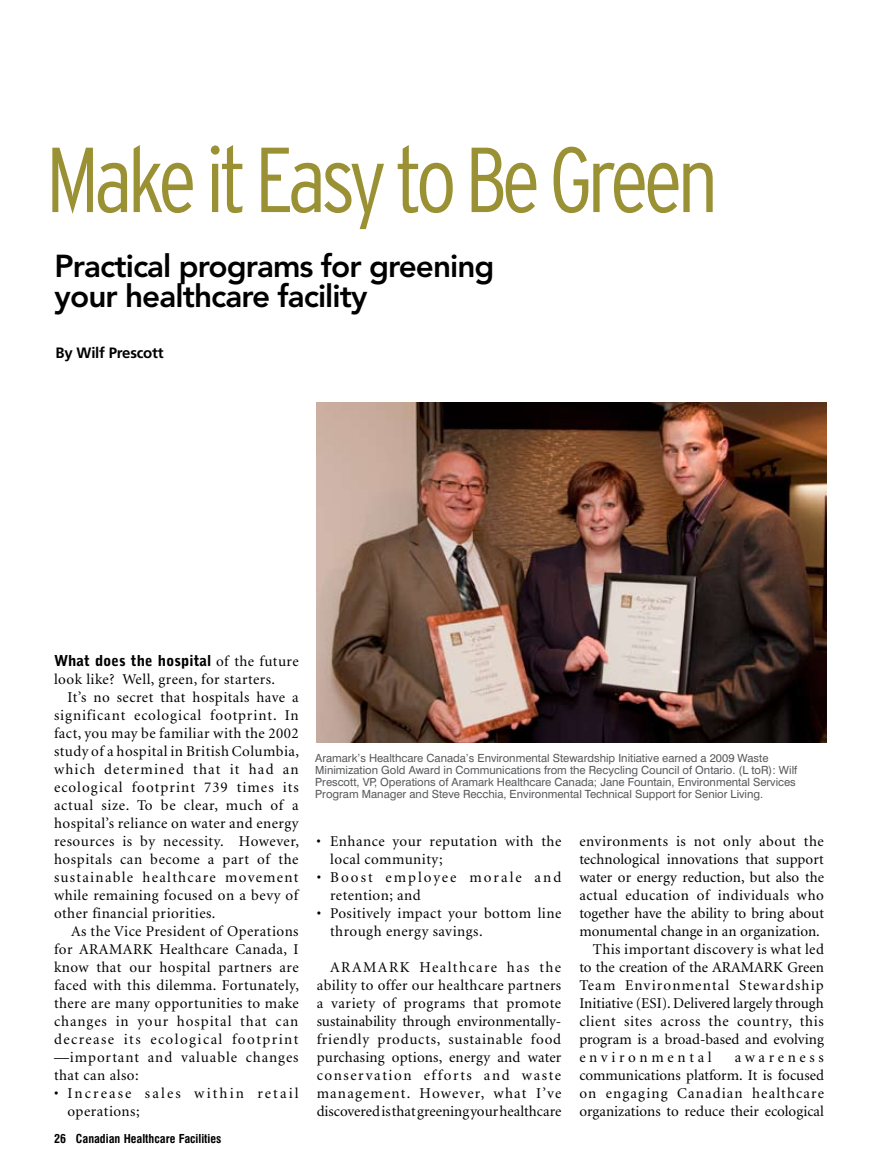
<style>
.page{position:relative;width:878px;height:1175px;background:#fff}
.page>*{position:absolute;margin:0;border:0;box-sizing:border-box;transform-origin:0 0}
.t1{font:300 condensed 91.95px "Interstate";letter-spacing:-.06em;color:#9a9034}
.t2{font:800 31.5px/30px "Avenir";letter-spacing:-.03em;color:#000}
.t3{font:15px/18px "Minion";letter-spacing:.03em;color:#000}
.t4{font:15px "Minion";color:#000}
.t5{font:15px "Minion";letter-spacing:.06em;color:#000}
.t6{font:15px/18px "Minion";letter-spacing:.14em;color:#000}
.t7{font:15px/18px "Minion";letter-spacing:.135em;color:#000}
.t8{font:900 15px "Bell Gothic";color:#000}
.t9{font:15px "Minion";letter-spacing:.07em;color:#000}
.t10{font:15px "Minion";letter-spacing:.095em;color:#000}
.t11{font:15px "Minion";letter-spacing:.085em;color:#000}
.t12{font:15px "Minion";letter-spacing:.08em;color:#000}
.t13{font:15px "Minion";letter-spacing:.075em;color:#000}
.t14{font:700 15px "Frutiger";letter-spacing:-.015em;color:#000}
.t15{font:15px "Minion";letter-spacing:.245em;color:#000}
.t16{font:700 condensed 12px "Swiss 721 BT";color:#000}
.t17{font:11.25px/12px "Swiss 721 BT";color:#58595b}
.s1{font-family:"Minion";font-weight:400}
</style>
<div class="page">
<img style="left:317px;top:402px;width:509px;height:340px">
<h1 class="t1" style="left:46px;top:128px;width:674px">Make it Easy to Be Green</h1>
<h2 class="t2" style="left:55px;top:250px;width:441px">Practical programs for greening your healthcare facility</h2>
<p class="t14" style="left:56px;top:343px;width:110px">By Wilf Prescott</p>
<p class="t8" style="left:54px;top:652px;width:246px">What does the hospital <span class="s1">of the future</span></p>
<p class="t3" style="left:54px;top:671px;width:223px">look like? Well, green, for starters.</p>
<p class="t3" style="left:68px;top:689px;width:232px">It’s no secret that hospitals have a</p>
<p class="t5" style="left:54px;top:708px;width:246px">significant ecological footprint. In</p>
<p class="t3" style="left:54px;top:725px;width:246px">fact, you may be familiar with the 2002</p>
<p class="t3" style="left:54px;top:743px;width:246px">study of a hospital in British Columbia,</p>
<p class="t13" style="left:54px;top:762px;width:246px">which determined that it had an</p>
<p class="t9" style="left:54px;top:780px;width:246px">ecological footprint 739 times its</p>
<p class="t3" style="left:54px;top:797px;width:246px">actual size. To be clear, much of a</p>
<p class="t3" style="left:54px;top:815px;width:246px">hospital’s reliance on water and energy</p>
<p class="t3" style="left:54px;top:833px;width:246px">resources is by necessity. However,</p>
<p class="t3" style="left:54px;top:851px;width:246px">hospitals can become a part of the</p>
<p class="t11" style="left:54px;top:870px;width:246px">sustainable healthcare movement</p>
<p class="t3" style="left:54px;top:887px;width:246px">while remaining focused on a bevy of</p>
<p class="t3" style="left:54px;top:905px;width:163px">other financial priorities.</p>
<p class="t3" style="left:71px;top:923px;width:229px">As the Vice President of Operations</p>
<p class="t3" style="left:54px;top:941px;width:246px">for ARAMARK Healthcare Canada, I</p>
<p class="t3" style="left:54px;top:959px;width:246px">know that our hospital partners are</p>
<p class="t3" style="left:54px;top:977px;width:246px">faced with this dilemma. Fortunately,</p>
<p class="t3" style="left:54px;top:995px;width:246px">there are many opportunities to make</p>
<p class="t5" style="left:54px;top:1014px;width:246px">changes in your hospital that can</p>
<p class="t10" style="left:54px;top:1032px;width:246px">decrease its ecological footprint</p>
<p class="t5" style="left:54px;top:1050px;width:246px">—important and valuable changes</p>
<p class="t3" style="left:54px;top:1067px;width:86px">that can also:</p>
<p class="t6" style="left:67px;top:1085px;width:232px;text-indent:-13px">• Increase sales within retail operations;</p>
<p class="t16" style="left:54px;top:1131px;width:169px">26 Canadian Healthcare Facilities</p>
<p class="t17" style="left:315px;top:752px;width:483px">Aramark’s Healthcare Canada’s Environmental Stewardship Initiative earned a 2009 Waste Minimization Gold Award in Communications from the Recycling Council of Ontario. (L toR): Wilf Prescott, VP, Operations of Aramark Healthcare Canada; Jane Fountain, Environmental Services Program Manager and Steve Recchia, Environmental Technical Support for Senior Living.</p>
<p class="t3" style="left:330px;top:833px;width:233px;text-indent:-14px">• Enhance your reputation with the local community;</p>
<p class="t7" style="left:330px;top:869px;width:232px;text-indent:-14px">• Boost employee morale and retention; and</p>
<p class="t3" style="left:330px;top:905px;width:232px;text-indent:-14px">• Positively impact your bottom line through energy savings.</p>
<p class="t3" style="left:317px;top:959px;width:246px;text-align:justify;text-indent:14px">ARAMARK Healthcare has the ability to offer our healthcare partners a variety of programs that promote sustainability through environmentally&shy;friendly products, sustainable food purchasing options, energy and water conservation efforts and waste management. However, what I’ve discovered is that greening your healthcare</p>
<p class="t3" style="left:579px;top:833px;width:246px">environments is not only about the</p>
<p class="t4" style="left:579px;top:852px;width:246px">technological innovations that support</p>
<p class="t4" style="left:579px;top:870px;width:246px">water or energy reduction, but also the</p>
<p class="t3" style="left:579px;top:887px;width:246px">actual education of individuals who</p>
<p class="t4" style="left:579px;top:906px;width:246px">together have the ability to bring about</p>
<p class="t4" style="left:579px;top:924px;width:242px">monumental change in an organization.</p>
<p class="t3" style="left:593px;top:941px;width:232px">This important discovery is what led</p>
<p class="t4" style="left:579px;top:960px;width:246px">to the creation of the ARAMARK Green</p>
<p class="t12" style="left:579px;top:978px;width:246px">Team Environmental Stewardship</p>
<p class="t4" style="left:579px;top:996px;width:246px">Initiative (ESI). Delivered largely through</p>
<p class="t3" style="left:579px;top:1013px;width:246px">client sites across the country, this</p>
<p class="t4" style="left:579px;top:1032px;width:246px">program is a broad-based and evolving</p>
<p class="t15" style="left:579px;top:1050px;width:134px">environmental</p>
<p class="t3" style="left:579px;top:1049px;width:246px;text-align:justify;text-indent:155px">awareness communications platform. It is focused on engaging Canadian healthcare organizations to reduce their ecological</p>
</div>
